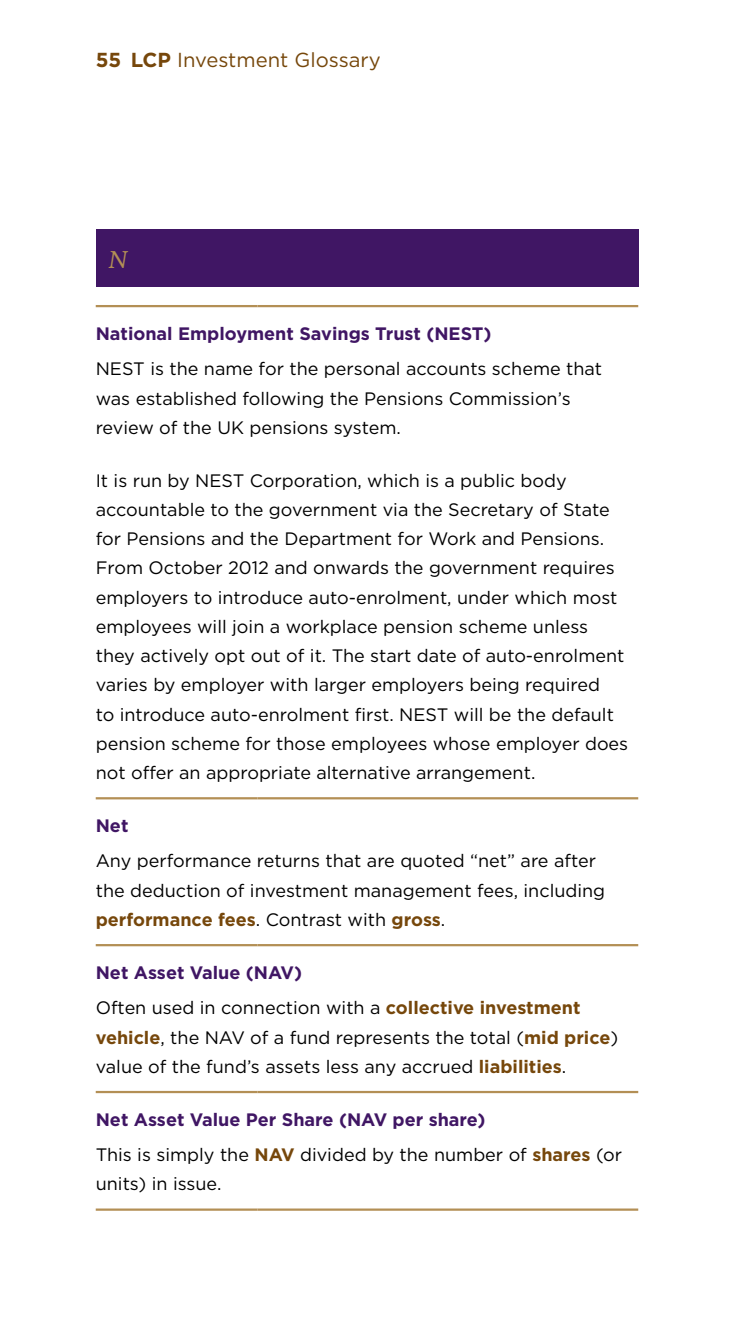
<style>
.page{position:relative;width:734px;height:1340px;background:#fff}
.page>*{position:absolute;margin:0;border:0;box-sizing:border-box;transform-origin:0 0}
.t1{font:italic 24.75px "DTL Documenta TOT";color:#b38f55}
.t2{font:20.25px "Gotham";color:#76470b}
.t3{font:18px/29.2px "Gotham";color:#000}
.t4{font:700 18px "Gotham";color:#401664}
.s1{font-weight:700}
.s2{font-weight:700;color:#76470b}
.s3{font-weight:700;color:#401664}
</style>
<div class="page">
<div style="left:96px;top:230px;width:542px;height:57px;background:#401664"></div>
<hr style="left:96px;top:305px;width:161px;height:2px;background:#b38f55">
<hr style="left:257px;top:305px;width:381px;height:2px;background:#b38f55">
<hr style="left:96px;top:797px;width:161px;height:2px;background:#b38f55">
<hr style="left:257px;top:797px;width:381px;height:2px;background:#b38f55">
<hr style="left:96px;top:944px;width:161px;height:2px;background:#b38f55">
<hr style="left:257px;top:944px;width:381px;height:2px;background:#b38f55">
<hr style="left:96px;top:1090px;width:161px;height:3px;background:#b38f55">
<hr style="left:257px;top:1090px;width:381px;height:3px;background:#b38f55">
<hr style="left:96px;top:1208px;width:161px;height:2px;background:#b38f55">
<hr style="left:257px;top:1208px;width:381px;height:2px;background:#b38f55">
<p class="t2" style="left:96px;top:47px;width:286px"><span class="s1">55 LCP</span> Investment Glossary</p>
<h1 class="t1" style="left:108px;top:244px;width:20px">N</h1>
<p class="t4" style="left:96px;top:321px;width:397px">National Employment Savings Trust (NEST)</p>
<p class="t3" style="left:96px;top:354px;width:508px">NEST is the name for the personal accounts scheme that was established following the Pensions Commission’s review of the UK pensions system.</p>
<p class="t3" style="left:96px;top:465px;width:534px">It is run by NEST Corporation, which is a public body accountable to the government via the Secretary of State for Pensions and the Department for Work and Pensions.<br>From October 2012 and onwards the government requires employers to introduce auto-enrolment, under which most employees will join a workplace pension scheme unless they actively opt out of it. The start date of auto-enrolment varies by employer with larger employers being required<br>to introduce auto-enrolment first. NEST will be the default pension scheme for those employees whose employer does not offer an appropriate alternative arrangement.</p>
<p class="t4" style="left:96px;top:813px;width:34px">Net</p>
<p class="t3" style="left:96px;top:846px;width:511px">Any performance returns that are quoted “net” are after the deduction of investment management fees, including <span class="s2">performance fees</span>. Contrast with <span class="s2">gross</span>.</p>
<p class="t3" style="left:96px;top:954px;width:486px;line-height:35.6px"><span class="s3">Net Asset Value (NAV)<br></span>Often used in connection with a <span class="s2">collective investment</span></p>
<p class="t3" style="left:96px;top:1022px;width:524px"><span class="s2">vehicle</span>, the NAV of a fund represents the total (<span class="s2">mid price</span>) value of the fund’s assets less any accrued <span class="s2">liabilities</span>.</p>
<p class="t3" style="left:96px;top:1101px;width:528px;line-height:35.6px"><span class="s3">Net Asset Value Per Share (NAV per share)<br></span>This is simply the <span class="s2">NAV</span> divided by the number of <span class="s2">shares</span> (or</p>
<p class="t3" style="left:96px;top:1169px;width:127px">units) in issue.</p>
</div>
